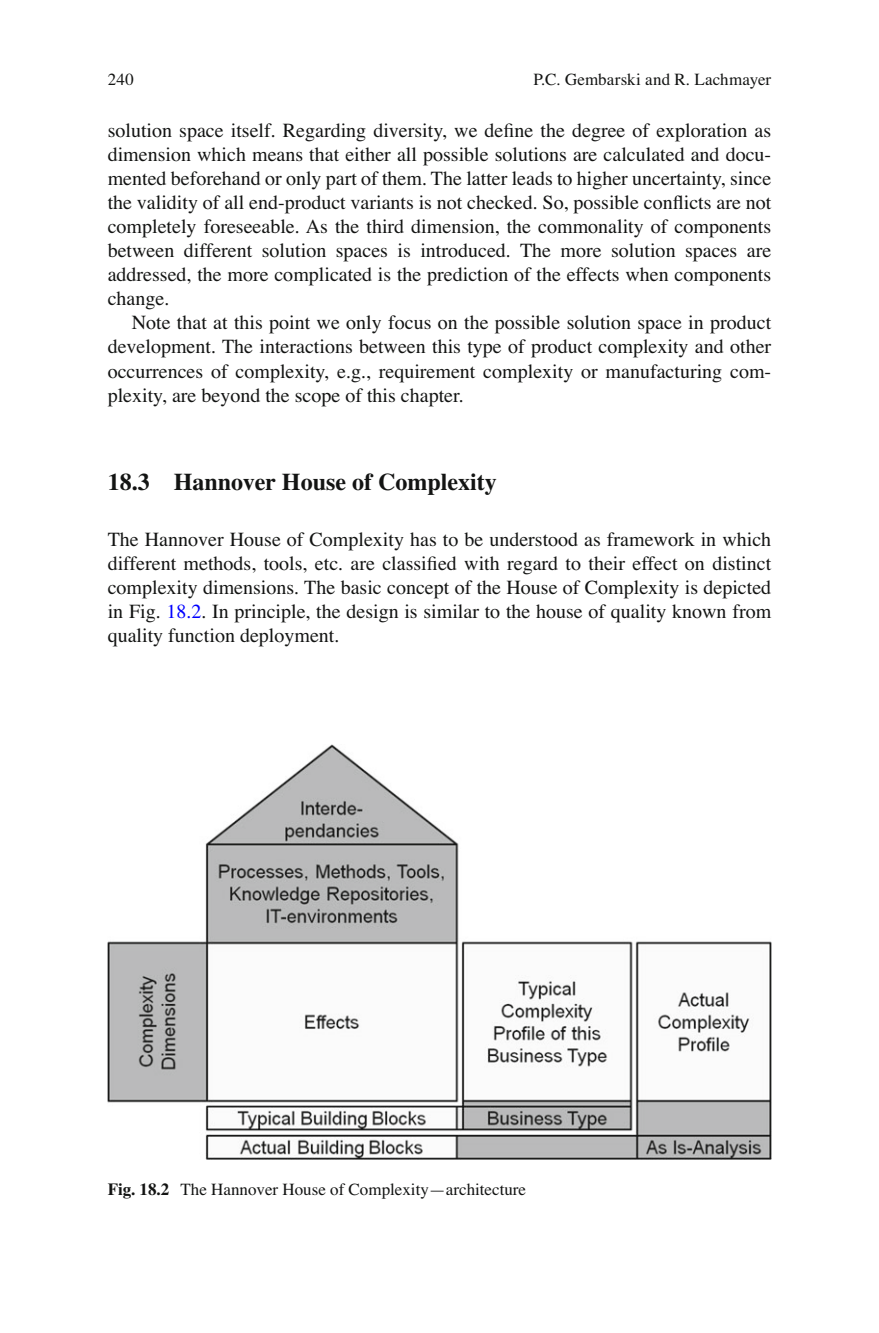
<style>
.page{position:relative;width:879px;height:1333px;background:#fff}
.page>*{position:absolute;margin:0;border:0;box-sizing:border-box;transform-origin:0 0}
.t1{font:700 24px "Pdkltw Times";color:#131413}
.t2{font:20px/24px "Hfjyqt Times";color:#131413;text-align:justify}
.t3{font:17px "Hfjyqt Times";color:#131413}
.s1{color:#00f}
.s2{font-family:"Pdkltw Times";font-weight:700}
</style>
<div class="page">
<img style="left:108px;top:744px;width:663px;height:415px">
<p class="t3" style="left:533px;top:73px;width:239px">P.C. Gembarski and R. Lachmayer</p>
<p class="t3" style="left:108px;top:73px;width:28px">240</p>
<p class="t2" style="left:108px;top:120px;width:665px">solution space itself. Regarding diversity, we define the degree of exploration as dimension which means that either all possible solutions are calculated and docu&shy;mented beforehand or only part of them. The latter leads to higher uncertainty, since the validity of all end-product variants is not checked. So, possible conflicts are not completely foreseeable. As the third dimension, the commonality of components between different solution spaces is introduced. The more solution spaces are addressed, the more complicated is the prediction of the effects when components change.</p>
<p class="t2" style="left:108px;top:312px;width:665px;text-indent:24px">Note that at this point we only focus on the possible solution space in product development. The interactions between this type of product complexity and other occurrences of complexity, e.g., requirement complexity or manufacturing com&shy;plexity, are beyond the scope of this chapter.</p>
<p class="t1" style="left:108px;top:473px;width:390px">18.3 Hannover House of Complexity</p>
<p class="t2" style="left:108px;top:528px;width:665px">The Hannover House of Complexity has to be understood as framework in which different methods, tools, etc. are classified with regard to their effect on distinct complexity dimensions. The basic concept of the House of Complexity is depicted in Fig. <span class="s1">18.2</span> . In principle, the design is similar to the house of quality known from quality function deployment.</p>
<p class="t3" style="left:108px;top:1182px;width:420px"><span class="s2">Fig. 18.2</span> The Hannover House of Complexity—architecture</p>
</div>
